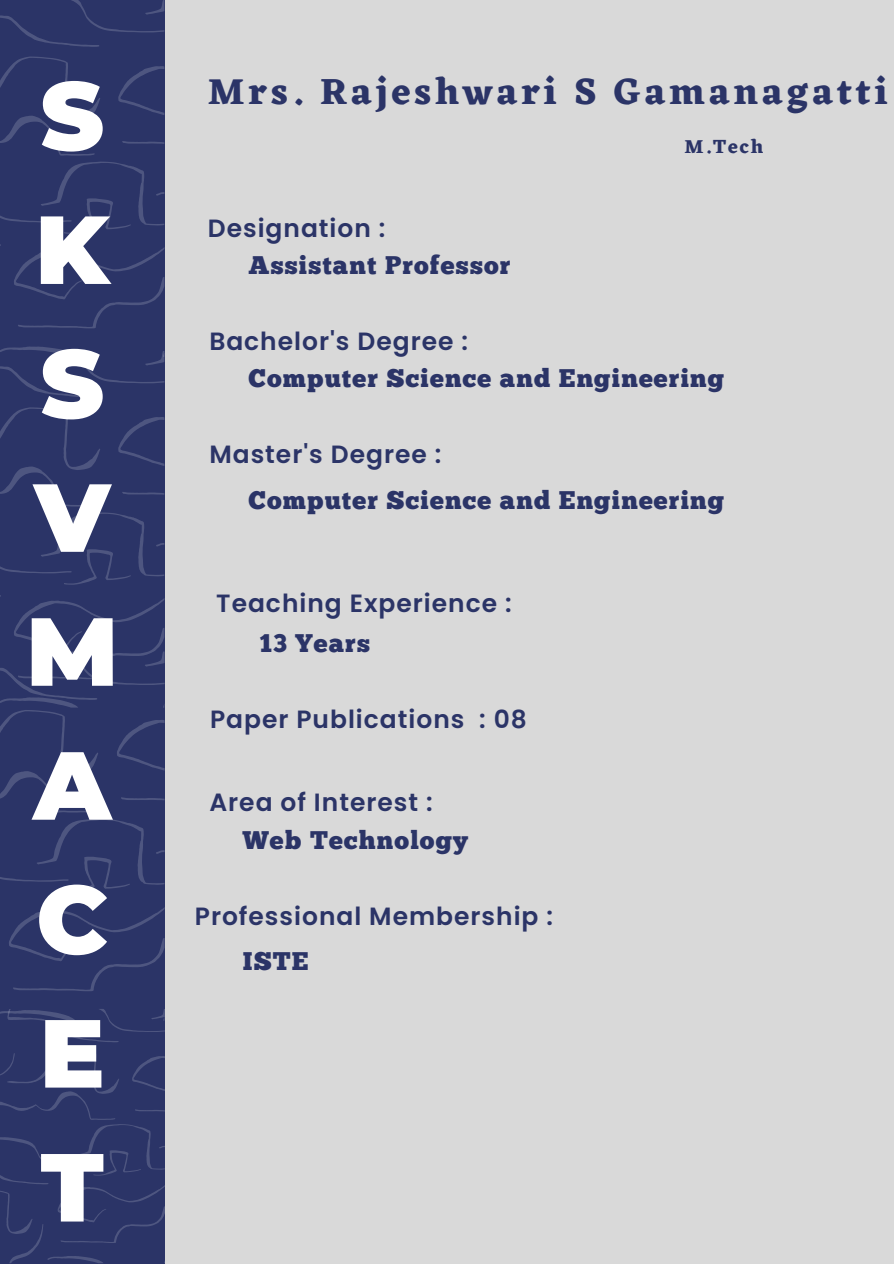
<style>
.page{position:relative;width:894px;height:1264px;background:#fff}
.page>*{position:absolute;margin:0;border:0;box-sizing:border-box;transform-origin:0 0}
.t1{font:900 96.45px/133.8px "Montserrat";color:#fff}
.t2{font:700 37.5px "Eczar";letter-spacing:.1em;color:#2b3467}
.t3{font:25.5px "Chunk Five";letter-spacing:.045em;color:#2b3467}
.t4{font:600 24.9px "Poppins";letter-spacing:.04em;color:#2b3467}
.t5{font:700 19.5px "Eczar";color:#2b3467}
</style>
<div class="page">
<div style="left:0;top:0;width:893px;height:1263px;background:#d9d9d9"></div>
<div style="left:0;top:0;width:165px;height:1263px;background:#2b3467"></div>
<svg style="left:0;top:0;width:164px;height:47px"></svg>
<svg style="left:0;top:56px;width:164px;height:272px"></svg>
<svg style="left:0;top:346px;width:164px;height:52px"></svg>
<svg style="left:0;top:407px;width:165px;height:405px"></svg>
<svg style="left:9px;top:907px;width:156px;height:84px"></svg>
<svg style="left:0;top:818px;width:164px;height:75px"></svg>
<svg style="left:0;top:1009px;width:165px;height:33px"></svg>
<svg style="left:0;top:1049px;width:165px;height:214px"></svg>
<p class="t1" style="left:26px;top:48px;width:93px">S<br>K<br>S<br>V<br>M<br>A<br>C<br>E<br>T</p>
<p class="t2" style="left:208px;top:69px;width:681px">Mrs. Rajeshwari S Gamanagatti</p>
<p class="t4" style="left:208px;top:211px;width:179px">Designation :</p>
<p class="t3" style="left:248px;top:255px;width:263px">Assistant Professor</p>
<p class="t5" style="left:684px;top:135px;width:80px">M.Tech</p>
<p class="t4" style="left:209px;top:324px;width:260px">Bachelor's Degree :</p>
<p class="t3" style="left:248px;top:368px;width:477px">Computer Science and Engineering</p>
<h1 class="t4" style="left:209px;top:437px;width:233px">Master's Degree :</h1>
<p class="t3" style="left:248px;top:489px;width:477px">Computer Science and Engineering</p>
<p class="t4" style="left:216px;top:585px;width:297px">Teaching Experience :</p>
<p class="t3" style="left:259px;top:632px;width:112px">13 Years</p>
<p class="t4" style="left:210px;top:701px;width:318px">Paper Publications : 08</p>
<p class="t4" style="left:209px;top:784px;width:225px">Area of Interest :</p>
<p class="t3" style="left:243px;top:829px;width:227px">Web Technology</p>
<p class="t4" style="left:195px;top:898px;width:359px">Professional Membership :</p>
<p class="t3" style="left:243px;top:951px;width:67px">ISTE</p>
</div>
